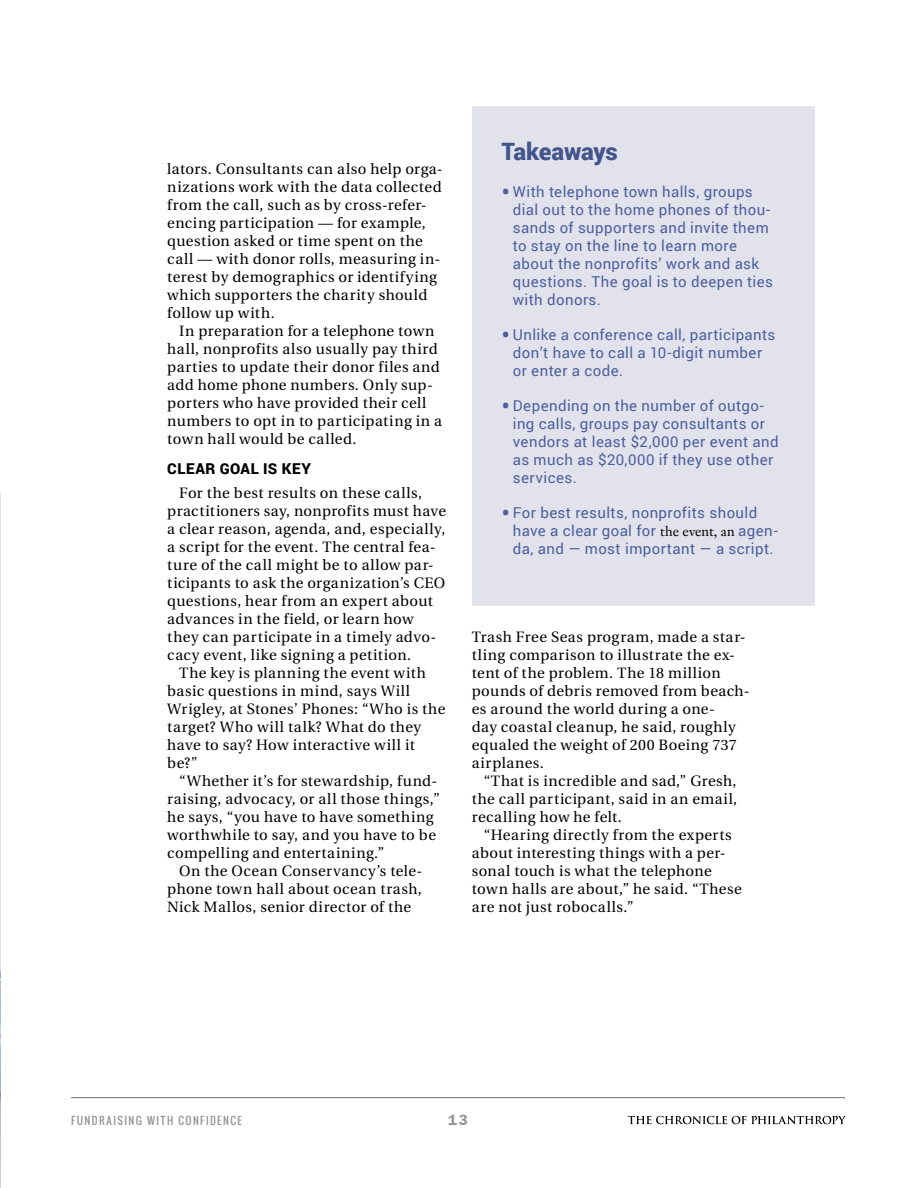
<style>
.page{position:relative;width:918px;height:1188px;background:#fff}
.page>*{position:absolute;margin:0;border:0;box-sizing:border-box;transform-origin:0 0}
.CHE_Hed_Utopia_Semi{font:900 24px "Roboto";letter-spacing:-.01em;color:#43568c}
.CHE_Text_9_25-10_5_R{font:15px/18px "Heuristica";letter-spacing:.03em;color:#000}
.CHE_Text_9_25-10_5_R-2{font:15px/18px "Roboto";letter-spacing:.03em;color:#4b609c}
.CHE_Text_9_25-10_5_R-3{font:900 15px "Roboto";letter-spacing:.04em;color:#000}
.CHE_Text_9_25-10_5{font:600 15px "ITC Franklin Gothic Std";color:#939598}
.CHE_Text_9_25-10_5-2{font:10.5px "Oswald";letter-spacing:.13em;color:#939598}
.s1{font-size:25.5px}
.s2{font-family:"Janson Text LT Std";font-size:13.8px;color:#000}
</style>
<div class="page">
<hr style="left:0;top:493px;width:1px;height:695px;background:#e2e2ed">
<img style="left:0;top:971px;width:1px;height:217px">
<div style="left:472px;top:106px;width:342px;height:500px;background:#e2e2ed"></div>
<hr style="left:71px;top:1097px;width:774px;height:1px;background:#6d6e71">
<svg style="left:628px;top:1116px;width:218px;height:8px"></svg>
<p class="CHE_Text_9_25-10_5_R" style="left:167px;top:160px;width:277px">lators. Consultants can also help orga&shy;nizations work with the data collected from the call, such as by cross-refer&shy;encing participation — for example, question asked or time spent on the call — with donor rolls, measuring in&shy;terest by demographics or identifying which supporters the charity should follow up with.</p>
<p class="CHE_Text_9_25-10_5_R" style="left:167px;top:322px;width:276px;text-indent:12px">In preparation for a telephone town hall, nonprofits also usually pay third parties to update their donor files and add home phone numbers. Only sup&shy;porters who have provided their cell numbers to opt in to participating in a town hall would be called.</p>
<p class="CHE_Text_9_25-10_5_R-3" style="left:167px;top:458px;width:145px">CLEAR GOAL IS KEY</p>
<p class="CHE_Text_9_25-10_5_R" style="left:167px;top:484px;width:280px;text-indent:12px">For the best results on these calls, practitioners say, nonprofits must have a clear reason, agenda, and, especially, a script for the event. The central fea&shy;ture of the call might be to allow par&shy;ticipants to ask the organization’s CEO questions, hear from an expert about advances in the field, or learn how they can participate in a timely advo&shy;cacy event, like signing a petition.</p>
<p class="CHE_Text_9_25-10_5_R" style="left:167px;top:664px;width:280px;text-indent:12px">The key is planning the event with basic questions in mind, says Will<br>Wrigley, at Stones’ Phones: “Who is the target? Who will talk? What do they have to say? How interactive will it be?”</p>
<p class="CHE_Text_9_25-10_5_R" style="left:167px;top:772px;width:274px;text-indent:12px">“Whether it’s for stewardship, fund&shy;raising, advocacy, or all those things,” he says, “you have to have something worthwhile to say, and you have to be compelling and entertaining.”</p>
<p class="CHE_Text_9_25-10_5_R" style="left:167px;top:862px;width:257px;text-align:justify;text-indent:12px">On the Ocean Conservancy’s tele&shy;phone town hall about ocean trash, Nick Mallos, senior director of the</p>
<p class="CHE_Hed_Utopia_Semi" style="left:502px;top:134px;width:118px">Takeaways</p>
<p class="CHE_Text_9_25-10_5_R-2" style="left:513px;top:182px;width:262px;text-indent:-11px"><span class="s1">•</span> With telephone town halls, groups dial out to the home phones of thou&shy;sands of supporters and invite them to stay on the line to learn more about the nonprofits’ work and ask questions. The goal is to deepen ties with donors.</p>
<p class="CHE_Text_9_25-10_5_R-2" style="left:513px;top:325px;width:264px;text-indent:-11px"><span class="s1">•</span> Unlike a conference call, participants don’t have to call a 10-digit number or enter a code.</p>
<p class="CHE_Text_9_25-10_5_R-2" style="left:513px;top:396px;width:267px;text-indent:-11px"><span class="s1">•</span> Depending on the number of outgo&shy;ing calls, groups pay consultants or vendors at least $2,000 per event and as much as $20,000 if they use other services.</p>
<p class="CHE_Text_9_25-10_5_R-2" style="left:513px;top:503px;width:266px;text-indent:-11px"><span class="s1">•</span> For best results, nonprofits should have a clear goal for <span class="s2">the event, an</span> agen&shy;da, and — most important — a script.</p>
<p class="CHE_Text_9_25-10_5_R" style="left:472px;top:629px;width:280px">Trash Free Seas program, made a star&shy;tling comparison to illustrate the ex&shy;tent of the problem. The 18 million pounds of debris removed from beach&shy;es around the world during a one-<br>day coastal cleanup, he said, roughly equaled the weight of 200 Boeing 737 airplanes.</p>
<p class="CHE_Text_9_25-10_5_R" style="left:472px;top:773px;width:267px;text-align:justify;text-indent:12px">“That is incredible and sad,” Gresh, the call participant, said in an email, recalling how he felt.</p>
<p class="CHE_Text_9_25-10_5_R" style="left:472px;top:827px;width:272px;text-indent:12px">“Hearing directly from the experts about interesting things with a per&shy;sonal touch is what the telephone town halls are about,” he said. “These are not just robocalls.”</p>
<p class="CHE_Text_9_25-10_5-2" style="left:71px;top:1112px;width:172px">FUNDRAISING WITH CONFIDENCE</p>
<p class="CHE_Text_9_25-10_5" style="left:448px;top:1111px;width:21px">13</p>
</div>
